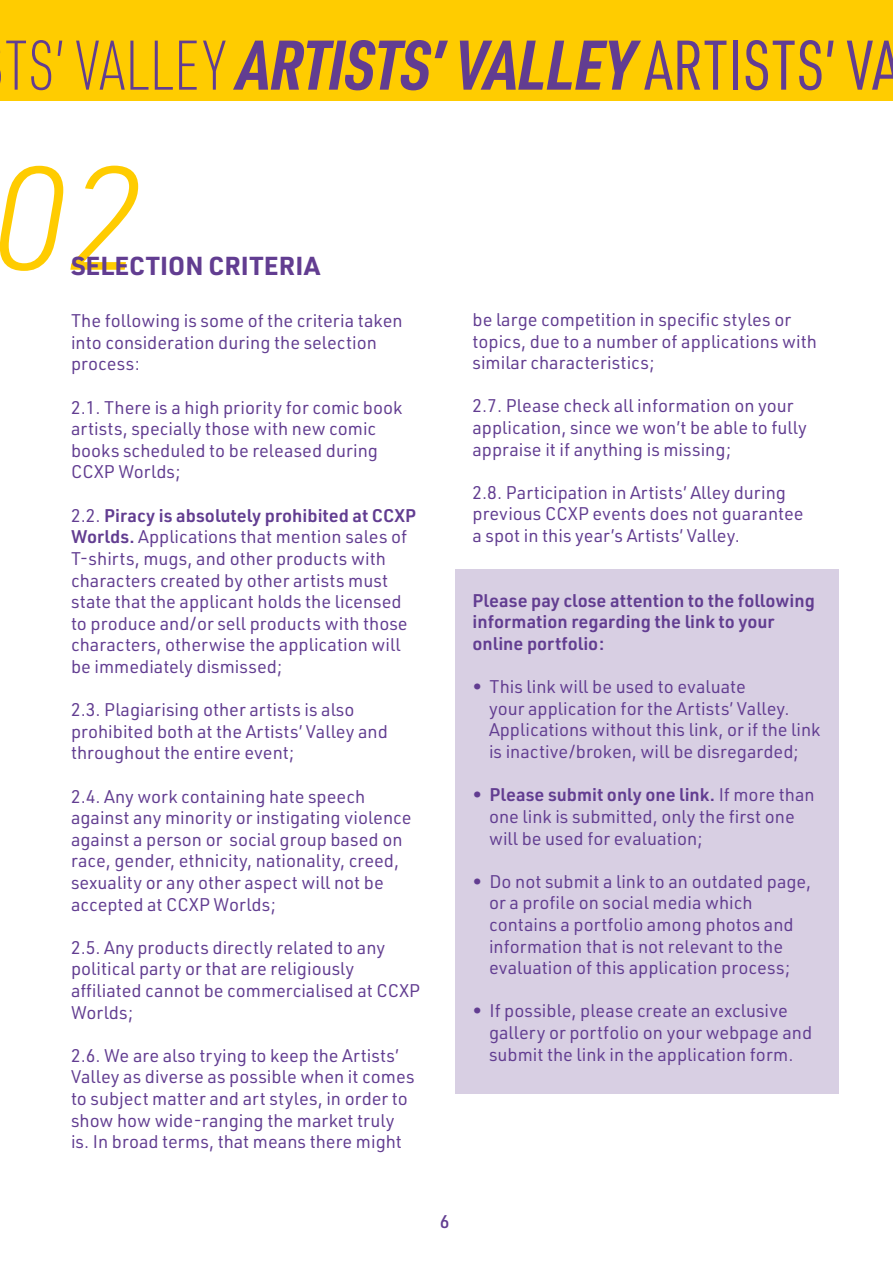
<style>
.page{position:relative;width:893px;height:1263px;background:#fff}
.page>*{position:absolute;margin:0;border:0;box-sizing:border-box;transform-origin:0 0}
.t1{font:italic 300 144px "URWDIN";color:#fc0}
.t2{font:italic 700 68.7px "URWDIN Cond";color:#623d91}
.t3{font:700 25.5px "URWDIN";color:#623d91}
.t4{font:18px/21.6px "URWDIN";color:#623d91}
.t5{font:600 18px/21.6px "URWDIN";color:#623d91}
.t6{font:500 18px "URWDIN";color:#623d91}
.s1{font-weight:200;font-style:normal}
.s2{font-weight:400;font-style:normal}
.s3{font-weight:600}
</style>
<div class="page">
<div style="left:455px;top:569px;width:384px;height:524px;background:#d8cfe3"></div>
<div style="left:0;top:0;width:893px;height:100px;background:#fc0"></div>
<h2 class="t2" style="left:5px;top:18px;width:897px"><span class="s1">TS’ VALLEY</span> ARTISTS’ VALLEY <span class="s2">ARTISTS’ VA</span></h2>
<h1 class="t1" style="left:-10px;top:125px;width:157px">02</h1>
<h3 class="t3" style="left:71px;top:248px;width:251px">SELECTION CRITERIA</h3>
<p class="t4" style="left:71px;top:309px;width:333px">The following is some of the criteria taken into consideration during the selection process:</p>
<p class="t4" style="left:71px;top:396px;width:333px">2.1. There is a high priority for comic book artists, specially those with new comic books scheduled to be released during CCXP Worlds;</p>
<p class="t4" style="left:71px;top:504px;width:346px">2.2. <span class="s3">Piracy is absolutely prohibited at CCXP Worlds.</span> Applications that mention sales of T-shirts, mugs, and other products with characters created by other artists must state that the applicant holds the licensed to produce and/or sell products with those characters, otherwise the application will be immediately dismissed;</p>
<p class="t4" style="left:71px;top:698px;width:318px">2.3. Plagiarising other artists is also prohibited both at the Artists’ Valley and throughout the entire event;</p>
<p class="t4" style="left:71px;top:785px;width:342px">2.4. Any work containing hate speech against any minority or instigating violence against a person or social group based on race, gender, ethnicity, nationality, creed, sexuality or any other aspect will not be accepted at CCXP Worlds;</p>
<p class="t4" style="left:71px;top:936px;width:351px">2.5. Any products directly related to any political party or that are religiously affiliated cannot be commercialised at CCXP Worlds;</p>
<p class="t4" style="left:71px;top:1044px;width:345px">2.6. We are also trying to keep the Artists’ Valley as diverse as possible when it comes to subject matter and art styles, in order to show how wide-ranging the market truly is. In broad terms, that means there might</p>
<p class="t4" style="left:472px;top:308px;width:346px">be large competition in specific styles or topics, due to a number of applications with similar characteristics;</p>
<p class="t4" style="left:472px;top:395px;width:336px">2.7. Please check all information on your application, since we won’t be able to fully appraise it if anything is missing;</p>
<p class="t4" style="left:472px;top:481px;width:333px">2.8. Participation in Artists’ Alley during previous CCXP events does not guarantee a spot in this year’s Artists’ Valley.</p>
<p class="t5" style="left:472px;top:589px;width:344px">Please pay close attention to the following information regarding the link to your online portfolio:</p>
<p class="t4" style="left:489px;top:675px;width:333px;text-indent:-17px">• This link will be used to evaluate<br>your application for the Artists’ Valley.<br>Applications without this link, or if the link is inactive/broken, will be disregarded;</p>
<p class="t4" style="left:489px;top:783px;width:327px;text-indent:-17px">• <span class="s3">Please submit only one link.</span> If more than one link is submitted, only the first one will be used for evaluation;</p>
<p class="t4" style="left:489px;top:870px;width:324px;text-indent:-17px">• Do not submit a link to an outdated page, or a profile on social media which contains a portfolio among photos and information that is not relevant to the evaluation of this application process;</p>
<p class="t4" style="left:489px;top:999px;width:325px;text-indent:-17px">• If possible, please create an exclusive gallery or portfolio on your webpage and submit the link in the application form.</p>
<p class="t6" style="left:440px;top:1209px;width:11px">6</p>
</div>
